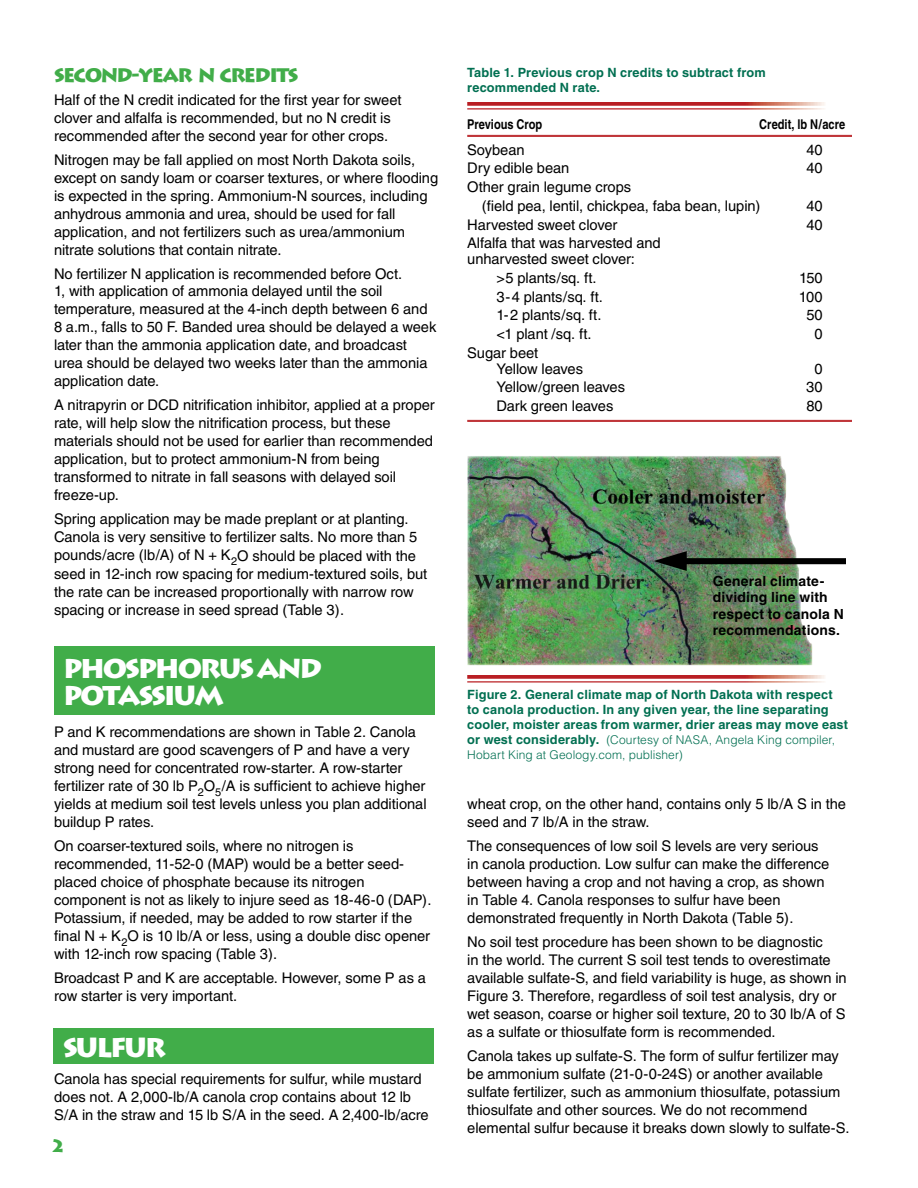
<style>
.page{position:relative;width:918px;height:1188px;background:#fff}
.page>*{position:absolute;margin:0;border:0;box-sizing:border-box;transform-origin:0 0}
.t1{font:700 27px/27px "Lithograph";letter-spacing:-.08em;color:#fff}
.t2{font:700 19.5px "Lithograph";letter-spacing:-.08em;color:#41ad49}
.t3{font:700 18px "Lithograph";color:#41ad49}
.t4{font:14.7px/18px "Helvetica";letter-spacing:-.005em;color:#000}
.t5{font:700 13.95px/16.4px "Helvetica";letter-spacing:.01em;color:#000}
.t6{font:700 condensed 13.5px "Helvetica";color:#000}
.t7{font:700 12.75px/15px "Helvetica";letter-spacing:.01em;color:#006f51}
.t8{font:300 12px/15px "Helvetica";letter-spacing:.005em;color:#006f51}
.s1{font-weight:700;font-size:12.75px}
</style>
<div class="page">
<div style="left:54px;top:1028px;width:380px;height:36px;background:#41ad49"></div>
<div style="left:55px;top:646px;width:380px;height:69px;background:#41ad49"></div>
<svg style="left:467px;top:675px;width:358px;height:4px"></svg>
<img style="left:467px;top:456px;width:345px;height:209px">
<img style="left:654px;top:551px;width:192px;height:20px">
<svg style="left:467px;top:102px;width:358px;height:4px"></svg>
<hr style="left:467px;top:135px;width:385px;height:1px;background:#b91e23">
<hr style="left:467px;top:136px;width:385px;height:1px;background:#b91e23">
<hr style="left:467px;top:420px;width:385px;height:1px;background:#b91e23">
<hr style="left:467px;top:421px;width:385px;height:1px;background:#b91e23">
<h2 class="t2" style="left:54px;top:63px;width:246px">SECOND-YEAR N CREDITS</h2>
<p class="t4" style="left:54px;top:90px;width:349px">Half of the N credit indicated for the first year for sweet clover and alfalfa is recommended, but no N credit is recommended after the second year for other crops.</p>
<p class="t4" style="left:54px;top:150px;width:386px">Nitrogen may be fall applied on most North Dakota soils, except on sandy loam or coarser textures, or where flooding is expected in the spring. Ammonium-N sources, including anhydrous ammonia and urea, should be used for fall application, and not fertilizers such as urea/ammonium nitrate solutions that contain nitrate.</p>
<p class="t4" style="left:54px;top:264px;width:384px">No fertilizer N application is recommended before Oct.<br>1, with application of ammonia delayed until the soil temperature, measured at the 4-inch depth between 6 and 8 a.m., falls to 50 F. Banded urea should be delayed a week later than the ammonia application date, and broadcast urea should be delayed two weeks later than the ammonia application date.</p>
<p class="t4" style="left:54px;top:396px;width:382px">A nitrapyrin or DCD nitrification inhibitor, applied at a proper rate, will help slow the nitrification process, but these materials should not be used for earlier than recommended application, but to protect ammonium-N from being transformed to nitrate in fall seasons with delayed soil freeze-up.</p>
<p class="t4" style="left:54px;top:510px;width:375px">Spring application may be made preplant or at planting.<br>Canola is very sensitive to fertilizer salts. No more than 5 pounds/acre (lb/A) of N + K<sub>2</sub>O should be placed with the seed in 12-inch row spacing for medium-textured soils, but the rate can be increased proportionally with narrow row spacing or increase in seed spread (Table 3).</p>
<h1 class="t1" style="left:63px;top:655px;width:261px">PHOSPHORUS AND<br>POTASSIUM</h1>
<p class="t4" style="left:54px;top:723px;width:374px">P and K recommendations are shown in Table 2. Canola and mustard are good scavengers of P and have a very strong need for concentrated row-starter. A row-starter fertilizer rate of 30 lb P<sub>2</sub>O<sub>5</sub>/A is sufficient to achieve higher yields at medium soil test levels unless you plan additional buildup P rates.</p>
<p class="t4" style="left:54px;top:837px;width:379px">On coarser-textured soils, where no nitrogen is recommended, 11-52-0 (MAP) would be a better seed&shy;placed choice of phosphate because its nitrogen component is not as likely to injure seed as 18-46-0 (DAP).<br>Potassium, if needed, may be added to row starter if the final N + K<sub>2</sub>O is 10 lb/A or less, using a double disc opener with 12-inch row spacing (Table 3).</p>
<p class="t4" style="left:54px;top:969px;width:374px">Broadcast P and K are acceptable. However, some P as a row starter is very important.</p>
<h1 class="t1" style="left:63px;top:1034px;width:104px">SULFUR</h1>
<p class="t4" style="left:54px;top:1070px;width:376px">Canola has special requirements for sulfur, while mustard does not. A 2,000-lb/A canola crop contains about 12 lb<br>S/A in the straw and 15 lb S/A in the seed. A 2,400-lb/acre</p>
<p class="t3" style="left:52px;top:1134px;width:13px">2</p>
<p class="t7" style="left:467px;top:65px;width:300px">Table 1. Previous crop N credits to subtract from recommended N rate.</p>
<p class="t6" style="left:467px;top:116px;width:77px">Previous Crop</p>
<p class="t6" style="left:759px;top:116px;width:87px">Credit, lb N/acre</p>
<p class="t4" style="left:467px;top:140px;width:59px">Soybean</p>
<p class="t4" style="left:806px;top:140px;width:18px">40</p>
<p class="t4" style="left:467px;top:159px;width:104px">Dry edible bean</p>
<p class="t4" style="left:806px;top:159px;width:18px">40</p>
<p class="t4" style="left:482px;top:178px;width:280px;line-height:18.8px;text-indent:-15px">Other grain legume crops<br>(field pea, lentil, chickpea, faba bean, lupin)</p>
<p class="t4" style="left:806px;top:197px;width:18px">40</p>
<p class="t4" style="left:467px;top:215px;width:152px">Harvested sweet clover</p>
<p class="t4" style="left:806px;top:215px;width:18px">40</p>
<p class="t4" style="left:467px;top:235px;width:195px;line-height:15.8px">Alfalfa that was harvested and unharvested sweet clover:</p>
<p class="t4" style="left:496px;top:269px;width:102px">&gt;5 plants/sq. ft.</p>
<p class="t4" style="left:799px;top:269px;width:25px">150</p>
<p class="t4" style="left:496px;top:287px;width:108px">3-4 plants/sq. ft.</p>
<p class="t4" style="left:799px;top:287px;width:25px">100</p>
<p class="t4" style="left:496px;top:306px;width:107px">1-2 plants/sq. ft.</p>
<p class="t4" style="left:806px;top:306px;width:18px">50</p>
<p class="t4" style="left:496px;top:325px;width:97px">&lt;1 plant /sq. ft.</p>
<p class="t4" style="left:815px;top:325px;width:10px">0</p>
<p class="t4" style="left:496px;top:345px;width:88px;line-height:15.8px;text-indent:-29px">Sugar beet<br>Yellow leaves</p>
<p class="t4" style="left:815px;top:359px;width:10px">0</p>
<p class="t4" style="left:496px;top:378px;width:130px">Yellow/green leaves</p>
<p class="t4" style="left:806px;top:378px;width:18px">30</p>
<p class="t4" style="left:496px;top:397px;width:119px">Dark green leaves</p>
<p class="t4" style="left:806px;top:397px;width:18px">80</p>
<p class="t5" style="left:713px;top:573px;width:133px">General climate&shy;dividing line with respect to canola N recommendations.</p>
<p class="t7" style="left:467px;top:687px;width:382px">Figure 2. General climate map of North Dakota with respect<br>to canola production. In any given year, the line separating cooler, moister areas from warmer, drier areas may move east</p>
<p class="t8" style="left:467px;top:732px;width:369px"><span class="s1">or west considerably.</span> (Courtesy of NASA, Angela King compiler,<br>Hobart King at Geology.com, publisher)</p>
<p class="t4" style="left:467px;top:795px;width:380px">wheat crop, on the other hand, contains only 5 lb/A S in the seed and 7 lb/A in the straw.</p>
<p class="t4" style="left:467px;top:837px;width:364px">The consequences of low soil S levels are very serious in canola production. Low sulfur can make the difference between having a crop and not having a crop, as shown in Table 4. Canola responses to sulfur have been demonstrated frequently in North Dakota (Table 5).</p>
<p class="t4" style="left:467px;top:933px;width:381px">No soil test procedure has been shown to be diagnostic<br>in the world. The current S soil test tends to overestimate available sulfate-S, and field variability is huge, as shown in Figure 3. Therefore, regardless of soil test analysis, dry or wet season, coarse or higher soil texture, 20 to 30 lb/A of S as a sulfate or thiosulfate form is recommended.</p>
<p class="t4" style="left:467px;top:1047px;width:384px">Canola takes up sulfate-S. The form of sulfur fertilizer may be ammonium sulfate (21-0-0-24S) or another available sulfate fertilizer, such as ammonium thiosulfate, potassium thiosulfate and other sources. We do not recommend elemental sulfur because it breaks down slowly to sulfate-S.</p>
</div>
